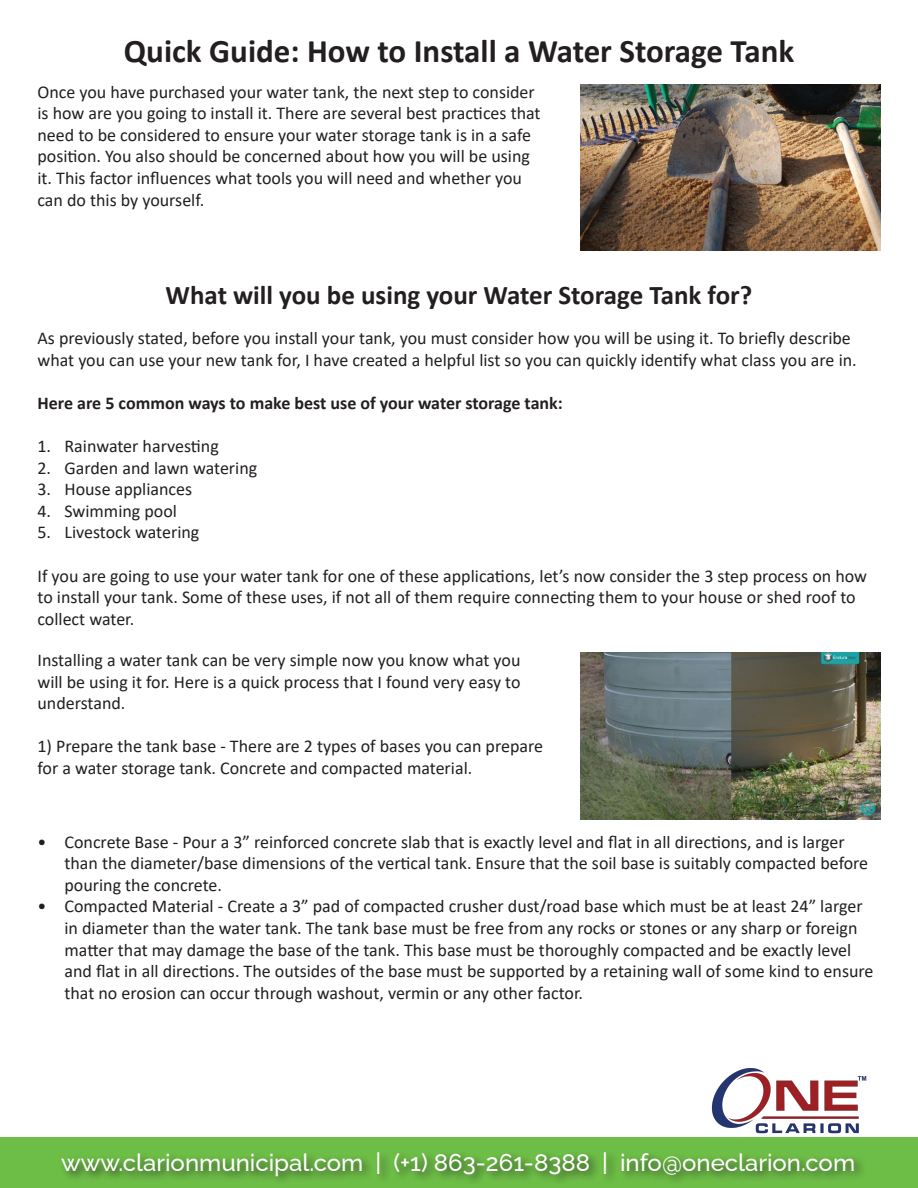
<style>
.page{position:relative;width:918px;height:1188px;background:#fff}
.page>*{position:absolute;margin:0;border:0;box-sizing:border-box;transform-origin:0 0}
.t1{font:700 33px "Calibri";color:#231f20}
.t2{font:700 27px "Calibri";color:#231f20}
.t3{font:100 24px "Raleway";color:#fff}
.t4{font:18px/21.6px "Calibri";color:#231f20}
.t5{font:700 18px "Calibri";color:#231f20}
</style>
<div class="page">
<div style="left:0;top:1138px;width:918px;height:50px;background:#6dbe46"></div>
<div style="left:58px;top:1149px;width:808px;height:38px;background:#231f20;opacity:.75"></div>
<img style="left:711px;top:1068px;width:155px;height:65px">
<img style="left:580px;top:84px;width:300px;height:167px">
<img style="left:580px;top:652px;width:300px;height:167px">
<h1 class="t1" style="left:124px;top:28px;width:672px">Quick Guide: How to Install a Water Storage Tank</h1>
<p class="t4" style="left:38px;top:80px;width:505px">Once you have purchased your water tank, the next step to consider is how are you going to install it. There are several best practices that need to be considered to ensure your water storage tank is in a safe position. You also should be concerned about how you will be using it. This factor influences what tools you will need and whether you can do this by yourself.</p>
<h2 class="t2" style="left:166px;top:276px;width:588px">What will you be using your Water Storage Tank for?</h2>
<p class="t4" style="left:38px;top:327px;width:821px">As previously stated, before you install your tank, you must consider how you will be using it. To briefly describe what you can use your new tank for, I have created a helpful list so you can quickly identify what class you are in.</p>
<p class="t5" style="left:38px;top:390px;width:527px">Here are 5 common ways to make best use of your water storage tank:</p>
<p class="t4" style="left:38px;top:435px;width:183px">1. Rainwater harvesting</p>
<p class="t4" style="left:38px;top:456px;width:221px">2. Garden and lawn watering</p>
<p class="t4" style="left:38px;top:478px;width:156px">3. House appliances</p>
<p class="t4" style="left:38px;top:500px;width:141px">4. Swimming pool</p>
<p class="t4" style="left:38px;top:521px;width:163px">5. Livestock watering</p>
<p class="t4" style="left:38px;top:564px;width:831px">If you are going to use your water tank for one of these applications, let’s now consider the 3 step process on how to install your tank. Some of these uses, if not all of them require connecting them to your house or shed roof to collect water.</p>
<p class="t4" style="left:38px;top:649px;width:485px;text-align:justify">Installing a water tank can be very simple now you know what you will be using it for. Here is a quick process that I found very easy to understand.</p>
<p class="t4" style="left:38px;top:735px;width:507px">1) Prepare the tank base - There are 2 types of bases you can prepare for a water storage tank. Concrete and compacted material.</p>
<p class="t4" style="left:64px;top:830px;width:805px;text-indent:-27px">• Concrete Base - Pour a 3” reinforced concrete slab that is exactly level and flat in all directions, and is larger than the diameter/base dimensions of the vertical tank. Ensure that the soil base is suitably compacted before pouring the concrete.</p>
<p class="t4" style="left:64px;top:895px;width:811px;text-indent:-27px">• Compacted Material - Create a 3” pad of compacted crusher dust/road base which must be at least 24” larger in diameter than the water tank. The tank base must be free from any rocks or stones or any sharp or foreign matter that may damage the base of the tank. This base must be thoroughly compacted and be exactly level and flat in all directions. The outsides of the base must be supported by a retaining wall of some kind to ensure that no erosion can occur through washout, vermin or any other factor.</p>
<h3 class="t3" style="left:61px;top:1143px;width:795px">www.clarionmunicipal.com | (+1) 863-261-8388 | info@oneclarion.com</h3>
</div>
